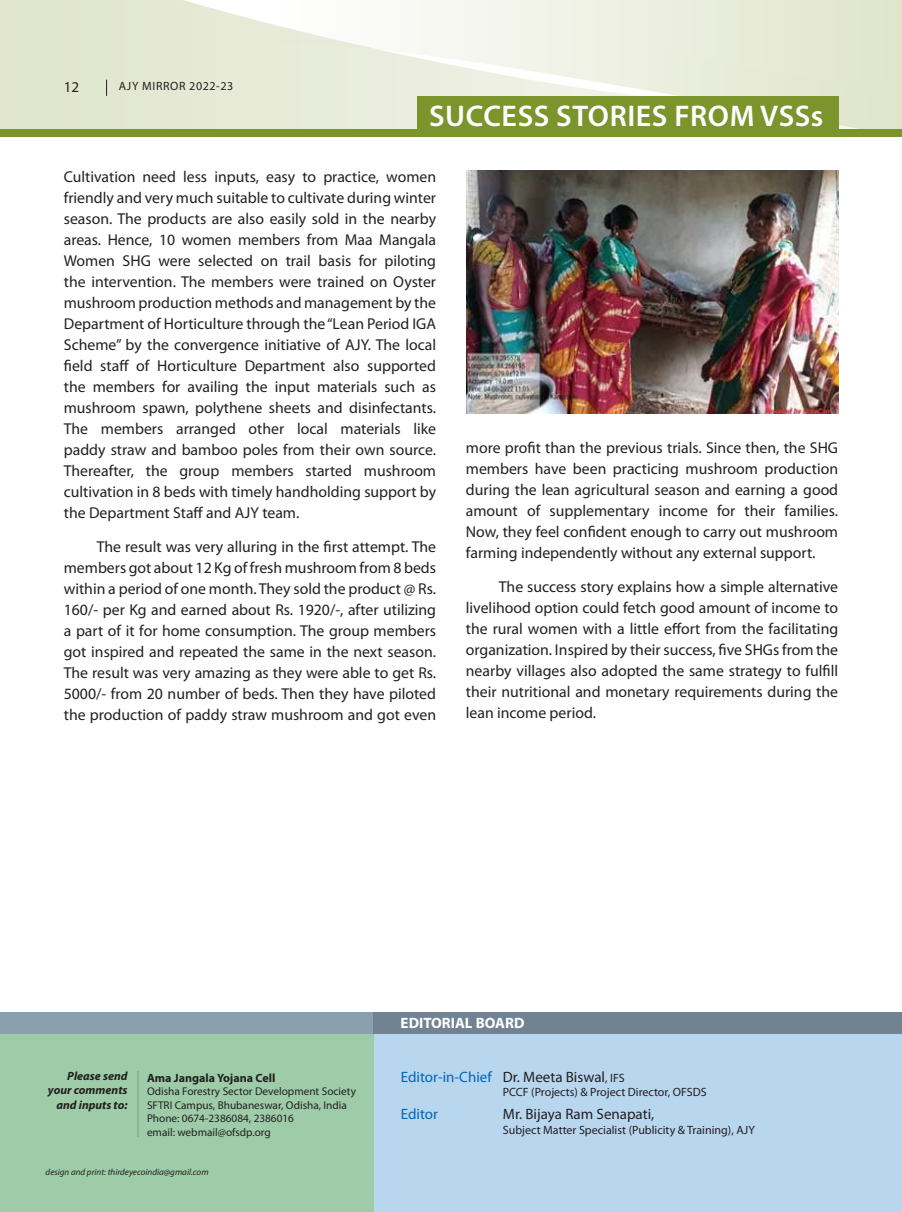
<style>
.page{position:relative;width:902px;height:1212px;background:#fff}
.page>*{position:absolute;margin:0;border:0;box-sizing:border-box;transform-origin:0 0}
.t1{font:600 30px "Myriad Pro";letter-spacing:.02em;color:#fff}
.t2{font:15.75px/21px "Myriad Pro";color:#231f20;text-align:justify}
.t3{font:15px "Myriad Pro";color:#0166b3}
.t4{font:15px "Myriad Pro";color:#231f20}
.t5{font:700 15px "Myriad Pro";color:#fff}
.t6{font:12px "Myriad Pro";color:#231f20}
.t7{font:italic 700 12px/14.4px "Myriad Pro";color:#231f20;text-align:right}
.t8{font:700 12px "Myriad Pro";color:#231f20}
.t9{font:12px "Myriad Pro";letter-spacing:.05em;color:#231f20}
.t10{font:11.25px/13.5px "Myriad Pro";color:#231f20}
.t11{font:italic 9px "Myriad Pro";color:#231f20}
.s1{color:#231f20}
.s2{font-size:12px;color:#231f20}
</style>
<div class="page">
<svg style="left:0;top:0;width:901px;height:130px;fill:#e7ebd8"></svg>
<svg style="left:106px;top:80px;width:1px;height:16px"></svg>
<div style="left:0;top:130px;width:901px;height:7px;background:#7c942c"></div>
<div style="left:2px;top:1034px;width:899px;height:178px;background:#b9d6ef"></div>
<div style="left:0;top:1034px;width:374px;height:178px;background:#9ecca9"></div>
<hr style="left:137px;top:1071px;width:1px;height:65px;background:#8bb696">
<div style="left:0;top:1012px;width:901px;height:22px;background:#8ba0af"></div>
<div style="left:374px;top:1012px;width:527px;height:22px;background:#718393"></div>
<img style="left:466px;top:170px;width:372px;height:244px">
<div style="left:417px;top:96px;width:421px;height:41px;background:#7c942c"></div>
<p class="t4" style="left:64px;top:78px;width:17px">12</p>
<p class="t9" style="left:119px;top:78px;width:116px">AJY MIRROR 2022-23</p>
<h1 class="t1" style="left:429px;top:97px;width:395px">SUCCESS STORIES FROM VSSs</h1>
<p class="t2" style="left:64px;top:166px;width:374px">Cultivation need less inputs, easy to practice, women friendly and very much suitable to cultivate during winter season. The products are also easily sold in the nearby areas. Hence, 10 women members from Maa Mangala Women SHG were selected on trail basis for piloting the intervention. The members were trained on Oyster mushroom production methods and management by the Department of Horticulture through the “Lean Period IGA Scheme” by the convergence initiative of AJY. The local field staff of Horticulture Department also supported the members for availing the input materials such as mushroom spawn, polythene sheets and disinfectants.<br>The members arranged other local materials like paddy straw and bamboo poles from their own source.<br>Thereafter, the group members started mushroom cultivation in 8 beds with timely handholding support by the Department Staff and AJY team.</p>
<p class="t2" style="left:64px;top:536px;width:374px;text-indent:33px">The result was very alluring in the first attempt. The members got about 12 Kg of fresh mushroom from 8 beds within a period of one month. They sold the product @ Rs.<br>160/- per Kg and earned about Rs. 1920/-, after utilizing a part of it for home consumption. The group members got inspired and repeated the same in the next season.<br>The result was very amazing as they were able to get Rs.<br>5000/- from 20 number of beds. Then they have piloted the production of paddy straw mushroom and got even</p>
<p class="t2" style="left:466px;top:437px;width:374px">more profit than the previous trials. Since then, the SHG members have been practicing mushroom production during the lean agricultural season and earning a good amount of supplementary income for their families.<br>Now, they feel confident enough to carry out mushroom farming independently without any external support.</p>
<p class="t2" style="left:466px;top:576px;width:374px;text-indent:33px">The success story explains how a simple alternative livelihood option could fetch good amount of income to the rural women with a little effort from the facilitating organization. Inspired by their success, five SHGs from the nearby villages also adopted the same strategy to fulfill their nutritional and monetary requirements during the lean income period.</p>
<p class="t5" style="left:400px;top:1013px;width:125px">EDITORIAL BOARD</p>
<p class="t7" style="left:48px;top:1068px;width:81px">Please send your comments and inputs to:</p>
<p class="t3" style="left:401px;top:1068px;width:225px">Editor-in-Chief <span class="s1">Dr. Meeta Biswal</span><span class="s2">, IFS</span></p>
<p class="t8" style="left:147px;top:1070px;width:130px">Ama Jangala Yojana Cell</p>
<p class="t10" style="left:147px;top:1085px;width:210px">Odisha Forestry Sector Development Society SFTRI Campus, Bhubaneswar, Odisha, India Phone: 0674-2386084, 2386016<br>email: webmail@ofsdp.org</p>
<p class="t11" style="left:46px;top:1166px;width:164px">design and print: thirdeyecoindia@gmail.com</p>
<p class="t6" style="left:503px;top:1085px;width:205px">PCCF (Projects) &amp; Project Director, OFSDS</p>
<p class="t3" style="left:401px;top:1105px;width:39px">Editor</p>
<p class="t4" style="left:503px;top:1105px;width:153px">Mr. Bijaya Ram Senapati,</p>
<p class="t6" style="left:503px;top:1122px;width:253px">Subject Matter Specialist (Publicity &amp; Training), AJY</p>
</div>
